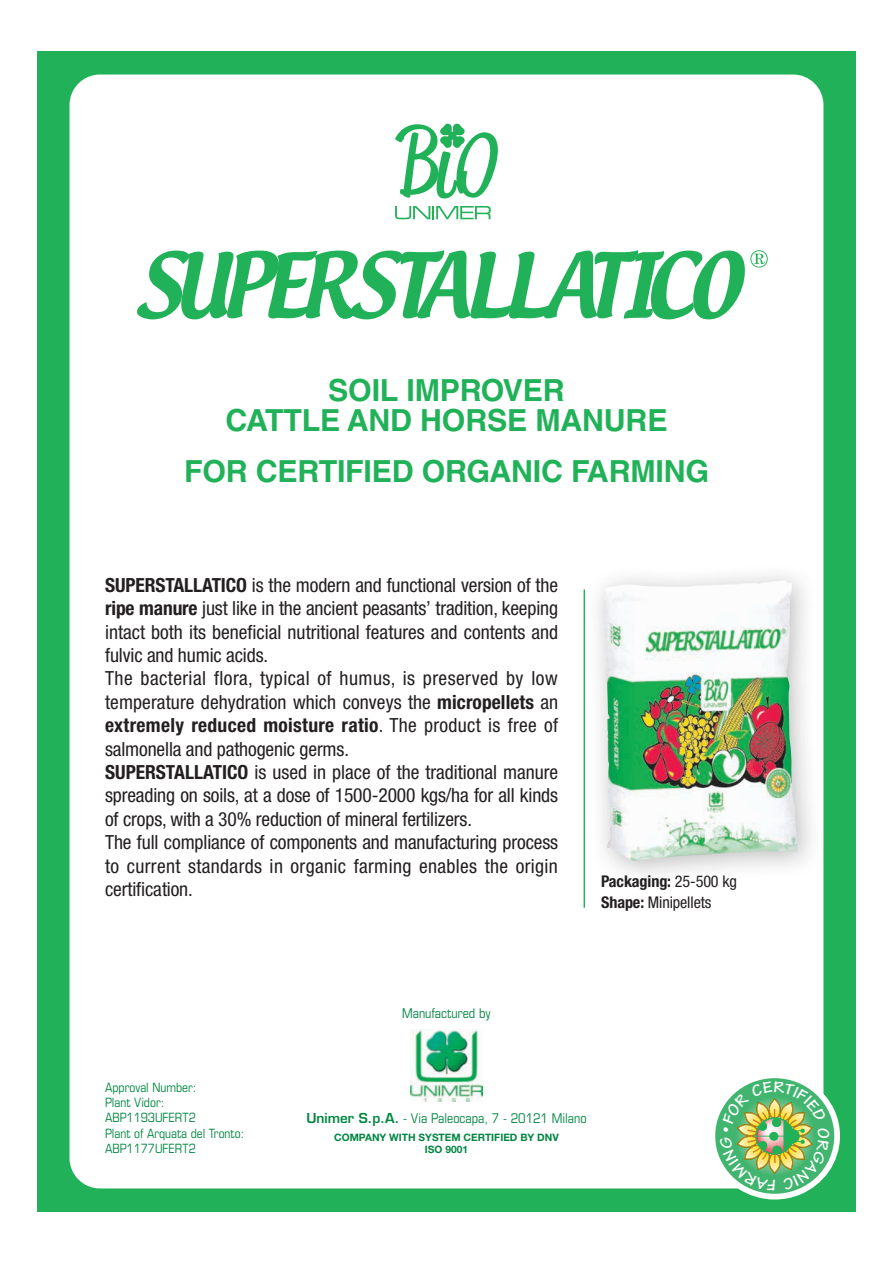
<style>
.page{position:relative;width:893px;height:1263px;background:#fff}
.page>*{position:absolute;margin:0;border:0;box-sizing:border-box;transform-origin:0 0}
.t1{font:700 30.45px/30.5px "Helvetica LT Std";letter-spacing:-.01em;color:#21b259;text-align:center}
.t2{font:condensed 19.5px/23.4px "Helvetica Neue LT Std";letter-spacing:-.005em;color:#231f20}
.t3{font:condensed 16.2px/20.2px "Helvetica Neue LT Std";letter-spacing:-.005em;color:#231f20}
.t4{font:condensed 13.35px "Eurostile LT Std";color:#008641}
.t5{font:condensed 12.75px/15.3px "Eurostile LT Std";color:#008641}
.t6{font:700 10.2px/12.3px "Helvetica Neue LT Std";color:#008641;text-align:center}
.s1{font-weight:700}
.s2{font-weight:600;font-stretch:normal}
</style>
<div class="page">
<div style="left:37px;top:51px;width:818px;height:1161px;background:#21b259"></div>
<div style="left:70px;top:75px;width:753px;height:1113px;background:#fff;border-radius:30px"></div>
<svg style="left:137px;top:250px;width:631px;height:69px"></svg>
<hr style="left:584px;top:589px;width:1px;height:319px;background:#21b259">
<div style="left:584px;top:561px;width:240px;height:326px;background:#231f20;opacity:.3"></div>
<img style="left:602px;top:561px;width:196px;height:300px">
<svg style="left:395px;top:123px;width:103px;height:97px"></svg>
<img style="left:410px;top:1029px;width:73px;height:73px">
<svg style="left:709px;top:1072px;width:131px;height:127px"></svg>
<h1 class="t1" style="left:226px;top:374px;width:444px">SOIL IMPROVER<br>CATTLE AND HORSE MANURE</h1>
<h1 class="t1" style="left:184px;top:456px;width:526px">FOR CERTIFIED ORGANIC FARMING</h1>
<p class="t2" style="left:105px;top:573px;width:455px"><span class="s1">SUPERSTALLATICO</span> is the modern and functional version of the <span class="s1">ripe manure</span> just like in the ancient peasants’ tradition, keeping intact both its beneficial nutritional features and contents and fulvic and humic acids.<br>The bacterial flora, typical of humus, is preserved by low temperature dehydration which conveys the <span class="s1">micropellets</span> an <span class="s1">extremely reduced moisture ratio</span>. The product is free of salmonella and pathogenic germs.<br><span class="s1">SUPERSTALLATICO</span> is used in place of the traditional manure spreading on soils, at a dose of 1500-2000 kgs/ha for all kinds of crops, with a 30% reduction of mineral fertilizers.<br>The full compliance of components and manufacturing process to current standards in organic farming enables the origin certification.</p>
<p class="t3" style="left:601px;top:871px;width:137px"><span class="s1">Packaging:</span> 25-500 kg<br><span class="s1">Shape:</span> Minipellets</p>
<p class="t5" style="left:105px;top:1079px;width:141px">Approval Number:<br>Plant Vidor:<br>ABP1193UFERT2<br>Plant of Arquata del Tronto:<br>ABP1177UFERT2</p>
<p class="t4" style="left:402px;top:1005px;width:90px">Manufactured by</p>
<p class="t4" style="left:306px;top:1110px;width:282px"><span class="s2">Unimer S.p.A.</span> - Via Paleocapa, 7 - 20121 Milano</p>
<p class="t6" style="left:334px;top:1131px;width:226px">COMPANY WITH SYSTEM CERTIFIED BY DNV<br>ISO 9001</p>
</div>
